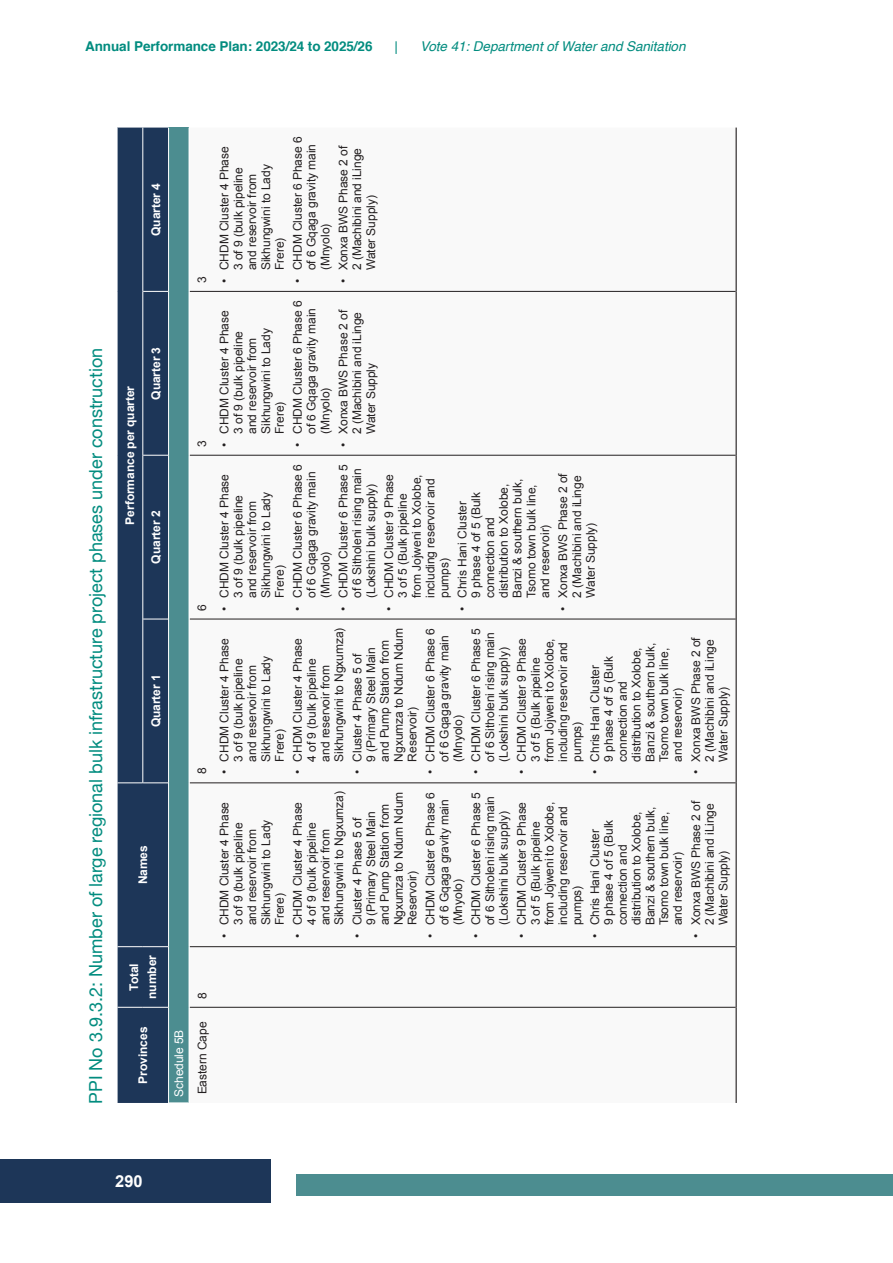
<style>
.page{position:relative;width:893px;height:1263px;background:#fff}
.page>*{position:absolute;margin:0;border:0;box-sizing:border-box;transform-origin:0 0}
.t1{font:18px "Helvetica Neue";color:#028c7f}
.t2{font:700 16.5px "Arial";color:#fff}
.t3{font:700 13.5px "Helvetica";letter-spacing:-.005em;color:#028c7f}
.t4{font:italic 13.5px "Helvetica";letter-spacing:-.005em;color:#028c7f}
.t5{font:13.5px "Arial";color:#028c7f}
.t6{font:12px/13.8px "Arial";letter-spacing:-.005em;color:#231f20}
.t7{font:700 12px/18px "Arial";letter-spacing:-.005em;color:#fff;text-align:center}
.t8{font:12px "Arial";letter-spacing:-.005em;color:#fff}
</style>
<div class="page">
<div style="left:296px;top:1174px;width:597px;height:7px;background:#4c8d90"></div>
<div style="left:296px;top:1180px;width:597px;height:8px;background:#4c8d90"></div>
<div style="left:296px;top:1188px;width:597px;height:7px;background:#4c8d90"></div>
<div style="left:172px;top:1159px;width:99px;height:44px;background:#1d3658"></div>
<div style="left:0;top:1159px;width:109px;height:44px;background:#1d3658"></div>
<div style="left:86px;top:1159px;width:85px;height:44px;background:#1d3658"></div>
<div style="left:118px;top:128px;width:50px;height:975px;background:#1d3658"></div>
<div style="left:169px;top:128px;width:20px;height:975px;background:#4c8d90"></div>
<svg style="left:190px;top:128px;width:546px;height:975px"></svg>
<svg style="left:118px;top:1007px;width:50px;height:1px"></svg>
<svg style="left:118px;top:946px;width:50px;height:1px"></svg>
<svg style="left:118px;top:782px;width:50px;height:1px"></svg>
<svg style="left:143px;top:619px;width:25px;height:1px"></svg>
<svg style="left:143px;top:455px;width:25px;height:1px"></svg>
<svg style="left:143px;top:291px;width:25px;height:1px"></svg>
<hr style="left:190px;top:1007px;width:546px;height:1px;background:#231f20">
<hr style="left:190px;top:946px;width:546px;height:1px;background:#231f20">
<hr style="left:190px;top:782px;width:546px;height:1px;background:#231f20">
<hr style="left:190px;top:619px;width:546px;height:1px;background:#231f20">
<hr style="left:190px;top:455px;width:546px;height:1px;background:#231f20">
<hr style="left:190px;top:291px;width:546px;height:1px;background:#231f20">
<hr style="left:736px;top:1007px;width:1px;height:96px;background:#231f20">
<hr style="left:736px;top:947px;width:1px;height:60px;background:#231f20">
<hr style="left:736px;top:783px;width:1px;height:164px;background:#231f20">
<hr style="left:736px;top:619px;width:1px;height:164px;background:#231f20">
<hr style="left:736px;top:455px;width:1px;height:164px;background:#231f20">
<hr style="left:736px;top:291px;width:1px;height:164px;background:#231f20">
<hr style="left:736px;top:128px;width:1px;height:163px;background:#231f20">
<hr style="left:142px;top:619px;width:1px;height:164px;background:#fff">
<hr style="left:142px;top:455px;width:1px;height:164px;background:#fff">
<hr style="left:142px;top:291px;width:1px;height:164px;background:#fff">
<hr style="left:142px;top:128px;width:1px;height:163px;background:#fff">
<svg style="left:169px;top:1102px;width:20px;height:1px"></svg>
<p class="t3" style="left:85px;top:35px;width:289px">Annual Performance Plan: 2023/24 to 2025/26</p>
<p class="t5" style="left:395px;top:37px;width:5px">|</p>
<p class="t4" style="left:420px;top:35px;width:267px">Vote 41: Department of Water and Sanitation</p>
<h1 class="t1" style="left:83px;top:1103px;width:757px;rotate:-90deg">PPI No 3.9.3.2: Number of large regional bulk infrastructure project phases under construction</h1>
<p class="t7" style="left:147px;top:236px;width:54px;rotate:-90deg">Quarter 4</p>
<p class="t7" style="left:121px;top:525px;width:140px;rotate:-90deg">Performance per quarter</p>
<p class="t7" style="left:147px;top:400px;width:54px;rotate:-90deg">Quarter 3</p>
<p class="t7" style="left:147px;top:563px;width:54px;rotate:-90deg">Quarter 2</p>
<p class="t7" style="left:147px;top:727px;width:54px;rotate:-90deg">Quarter 1</p>
<p class="t7" style="left:134px;top:884px;width:41px;rotate:-90deg">Names</p>
<p class="t7" style="left:125px;top:999px;width:45px;rotate:-90deg">Total number</p>
<p class="t7" style="left:134px;top:1083px;width:58px;rotate:-90deg">Provinces</p>
<p class="t6" style="left:195px;top:283px;width:8px;rotate:-90deg">3</p>
<p class="t6" style="left:195px;top:447px;width:8px;rotate:-90deg">3</p>
<p class="t6" style="left:195px;top:610px;width:8px;rotate:-90deg">6</p>
<p class="t6" style="left:195px;top:774px;width:8px;rotate:-90deg">8</p>
<p class="t6" style="left:218px;top:270px;width:125px;text-indent:-13px;rotate:-90deg">• CHDM Cluster 4 Phase<br>3 of 9 (bulk pipeline and reservoir from<br>Sikhungwini to Lady<br>Frere)</p>
<p class="t6" style="left:291px;top:270px;width:135px;text-indent:-13px;rotate:-90deg">• CHDM Cluster 6 Phase 6 of 6 Gqaga gravity main (Mnyolo)</p>
<p class="t6" style="left:336px;top:270px;width:126px;text-indent:-13px;rotate:-90deg">• Xonxa BWS Phase 2 of<br>2 (Machibini and iLinge<br>Water Supply)</p>
<p class="t6" style="left:218px;top:434px;width:125px;text-indent:-13px;rotate:-90deg">• CHDM Cluster 4 Phase<br>3 of 9 (bulk pipeline and reservoir from<br>Sikhungwini to Lady<br>Frere)</p>
<p class="t6" style="left:291px;top:434px;width:135px;text-indent:-13px;rotate:-90deg">• CHDM Cluster 6 Phase 6 of 6 Gqaga gravity main (Mnyolo)</p>
<p class="t6" style="left:336px;top:434px;width:126px;text-indent:-13px;rotate:-90deg">• Xonxa BWS Phase 2 of<br>2 (Machibini and iLinge<br>Water Supply</p>
<p class="t6" style="left:218px;top:598px;width:125px;text-indent:-13px;rotate:-90deg">• CHDM Cluster 4 Phase<br>3 of 9 (bulk pipeline and reservoir from<br>Sikhungwini to Lady<br>Frere)</p>
<p class="t6" style="left:291px;top:598px;width:135px;text-indent:-13px;rotate:-90deg">• CHDM Cluster 6 Phase 6 of 6 Gqaga gravity main (Mnyolo)</p>
<p class="t6" style="left:336px;top:598px;width:135px;text-indent:-13px;rotate:-90deg">• CHDM Cluster 6 Phase 5 of 6 Sitholeni rising main (Lokshini bulk supply)</p>
<p class="t6" style="left:382px;top:598px;width:125px;text-indent:-13px;rotate:-90deg">• CHDM Cluster 9 Phase<br>3 of 5 (Bulk pipeline from Jojweni to Xolobe, including reservoir and pumps)</p>
<p class="t6" style="left:455px;top:598px;width:120px;text-indent:-13px;rotate:-90deg">• Chris Hani Cluster<br>9 phase 4 of 5 (Bulk connection and distribution to Xolobe,<br>Banzi &amp; southern bulk,<br>Tsomo town bulk line, and reservoir)</p>
<p class="t6" style="left:556px;top:598px;width:126px;text-indent:-13px;rotate:-90deg">• Xonxa BWS Phase 2 of<br>2 (Machibini and iLinge<br>Water Supply)</p>
<p class="t6" style="left:218px;top:762px;width:125px;text-indent:-13px;rotate:-90deg">• CHDM Cluster 4 Phase<br>3 of 9 (bulk pipeline and reservoir from<br>Sikhungwini to Lady<br>Frere)</p>
<p class="t6" style="left:291px;top:762px;width:136px;text-indent:-13px;rotate:-90deg">• CHDM Cluster 4 Phase<br>4 of 9 (bulk pipeline<br>and reservoir from<br>Sikhungwini to Ngxumza)</p>
<p class="t6" style="left:350px;top:762px;width:135px;text-indent:-13px;rotate:-90deg">• Cluster 4 Phase 5 of<br>9 (Primary Steel Main and Pump Station from<br>Ngxumza to Ndum Ndum<br>Reservoir)</p>
<p class="t6" style="left:424px;top:762px;width:135px;text-indent:-13px;rotate:-90deg">• CHDM Cluster 6 Phase 6 of 6 Gqaga gravity main (Mnyolo)</p>
<p class="t6" style="left:469px;top:762px;width:135px;text-indent:-13px;rotate:-90deg">• CHDM Cluster 6 Phase 5 of 6 Sitholeni rising main (Lokshini bulk supply)</p>
<p class="t6" style="left:515px;top:762px;width:125px;text-indent:-13px;rotate:-90deg">• CHDM Cluster 9 Phase<br>3 of 5 (Bulk pipeline from Jojweni to Xolobe, including reservoir and pumps)</p>
<p class="t6" style="left:588px;top:762px;width:120px;text-indent:-13px;rotate:-90deg">• Chris Hani Cluster<br>9 phase 4 of 5 (Bulk connection and distribution to Xolobe,<br>Banzi &amp; southern bulk,<br>Tsomo town bulk line, and reservoir)</p>
<p class="t6" style="left:689px;top:762px;width:126px;text-indent:-13px;rotate:-90deg">• Xonxa BWS Phase 2 of<br>2 (Machibini and iLinge<br>Water Supply)</p>
<p class="t6" style="left:218px;top:925px;width:125px;text-indent:-13px;rotate:-90deg">• CHDM Cluster 4 Phase<br>3 of 9 (bulk pipeline and reservoir from<br>Sikhungwini to Lady<br>Frere)</p>
<p class="t6" style="left:291px;top:925px;width:136px;text-indent:-13px;rotate:-90deg">• CHDM Cluster 4 Phase<br>4 of 9 (bulk pipeline<br>and reservoir from<br>Sikhungwini to Ngxumza)</p>
<p class="t6" style="left:350px;top:925px;width:135px;text-indent:-13px;rotate:-90deg">• Cluster 4 Phase 5 of<br>9 (Primary Steel Main and Pump Station from<br>Ngxumza to Ndum Ndum<br>Reservoir)</p>
<p class="t6" style="left:424px;top:925px;width:135px;text-indent:-13px;rotate:-90deg">• CHDM Cluster 6 Phase 6 of 6 Gqaga gravity main (Mnyolo)</p>
<p class="t6" style="left:469px;top:925px;width:135px;text-indent:-13px;rotate:-90deg">• CHDM Cluster 6 Phase 5 of 6 Sitholeni rising main (Lokshini bulk supply)</p>
<p class="t6" style="left:515px;top:925px;width:125px;text-indent:-13px;rotate:-90deg">• CHDM Cluster 9 Phase<br>3 of 5 (Bulk pipeline from Jojweni to Xolobe, including reservoir and pumps)</p>
<p class="t6" style="left:588px;top:925px;width:120px;text-indent:-13px;rotate:-90deg">• Chris Hani Cluster<br>9 phase 4 of 5 (Bulk connection and distribution to Xolobe,<br>Banzi &amp; southern bulk,<br>Tsomo town bulk line, and reservoir)</p>
<p class="t6" style="left:689px;top:925px;width:126px;text-indent:-13px;rotate:-90deg">• Xonxa BWS Phase 2 of<br>2 (Machibini and iLinge<br>Water Supply)</p>
<p class="t6" style="left:195px;top:999px;width:8px;rotate:-90deg">8</p>
<p class="t8" style="left:171px;top:1097px;width:69px;rotate:-90deg">Schedule 5B</p>
<p class="t6" style="left:195px;top:1094px;width:74px;rotate:-90deg">Eastern Cape</p>
<h2 class="t2" style="left:115px;top:1170px;width:29px">290</h2>
</div>
